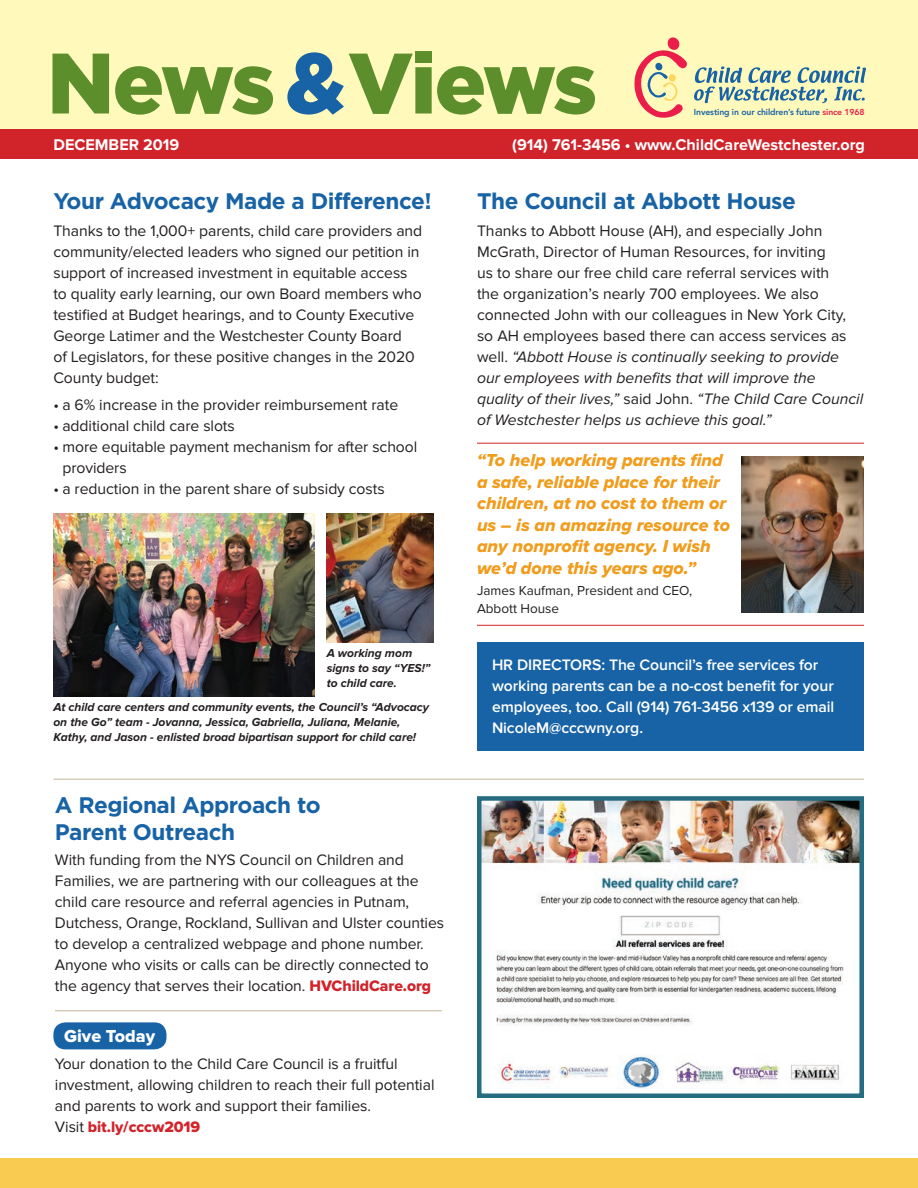
<style>
.page{position:relative;width:918px;height:1188px;background:#fff}
.page>*{position:absolute;margin:0;border:0;box-sizing:border-box;transform-origin:0 0}
.t1{font:900 85.65px "Gotham";letter-spacing:-.035em;color:#5c8f2c}
.t2{font:700 22.5px/27px "Gotham";letter-spacing:-.02em;color:#1863a5}
.t3{font:18px/21.6px "Proxima Nova Extrabld It";color:#f09c1c}
.t4{font:18px "Proxima Nova Extrabld";color:#fff}
.t5{font:700 16.05px "Proxima Nova";color:#fff}
.t6{font:15.75px/21px "Proxima Nova";letter-spacing:-.005em;color:#231f20}
.t7{font:600 15.75px/21px "Proxima Nova";letter-spacing:-.005em;color:#fff}
.t8{font:15.75px "Proxima Nova Extrabld";letter-spacing:-.005em;color:#d1232a}
.t9{font:13.5px/18px "Proxima Nova";color:#231f20}
.t10{font:italic 700 12px/15px "Proxima Nova";color:#231f20}
.t11{font:800 8.55px "Avenir LT Std";letter-spacing:-.01em;color:#1863a5}
.s1{color:#1863a5}
.s2{color:#eb1d4a}
.s3{font-style:italic}
.s4{font-family:"Proxima Nova Extrabld";color:#d1232a}
.s5{font-family:"Proxima Nova";color:#231f20}
</style>
<div class="page">
<div style="left:53px;top:1022px;width:114px;height:27px;background:#1863a5;border-radius:12px"></div>
<div style="left:0;top:129px;width:918px;height:30px;background:#d1232a"></div>
<div style="left:0;top:0;width:918px;height:129px;background:#fff9bc"></div>
<svg style="left:694px;top:66px;width:172px;height:37px"></svg>
<svg style="left:635px;top:37px;width:52px;height:81px"></svg>
<img style="left:327px;top:513px;width:106px;height:129px">
<img style="left:53px;top:513px;width:261px;height:184px">
<img style="left:477px;top:796px;width:387px;height:302px">
<hr style="left:53px;top:779px;width:811px;height:1px;background:#c3b49b">
<hr style="left:55px;top:1010px;width:387px;height:1px;background:#c3b49b">
<div style="left:0;top:1158px;width:918px;height:30px;background:#f9cb51"></div>
<div style="left:477px;top:642px;width:387px;height:109px;background:#1863a5"></div>
<hr style="left:477px;top:443px;width:387px;height:1px;background:#d1232a">
<hr style="left:477px;top:625px;width:387px;height:1px;background:#d1232a">
<img style="left:741px;top:457px;width:123px;height:155px">
<h1 class="t1" style="left:47px;top:34px;width:552px">News<span class="s1">&amp;</span>Views</h1>
<p class="t11" style="left:694px;top:107px;width:172px">Investing in our children’s future <span class="s2">since 1968</span></p>
<p class="t5" style="left:53px;top:135px;width:127px">DECEMBER 2019</p>
<p class="t5" style="left:512px;top:135px;width:354px">(914) 761-3456 • www.ChildCareWestchester.org</p>
<h2 class="t2" style="left:53px;top:187px;width:380px">Your Advocacy Made a Difference!</h2>
<p class="t6" style="left:53px;top:220px;width:370px">Thanks to the 1,000+ parents, child care providers and community/elected leaders who signed our petition in support of increased investment in equitable access to quality early learning, our own Board members who testified at Budget hearings, and to County Executive George Latimer and the Westchester County Board<br>of Legislators, for these positive changes in the 2020<br>County budget:</p>
<p class="t6" style="left:53px;top:394px;width:346px">• a 6% increase in the provider reimbursement rate</p>
<p class="t6" style="left:53px;top:415px;width:183px">• additional child care slots</p>
<p class="t6" style="left:62px;top:436px;width:356px;text-indent:-9px">• more equitable payment mechanism for after school providers</p>
<p class="t6" style="left:53px;top:478px;width:333px">• a reduction in the parent share of subsidy costs</p>
<h2 class="t2" style="left:477px;top:187px;width:320px">The Council at Abbott House</h2>
<p class="t6" style="left:477px;top:220px;width:388px">Thanks to Abbott House (AH), and especially John McGrath, Director of Human Resources, for inviting<br>us to share our free child care referral services with<br>the organization’s nearly 700 employees. We also connected John with our colleagues in New York City, so AH employees based there can access services as well. <span class="s3">“Abbott House is continually seeking to provide our employees with benefits that will improve the quality of their lives,”</span> said John. <span class="s3">“The Child Care Council of Westchester helps us achieve this goal.”</span></p>
<p class="t3" style="left:477px;top:450px;width:255px">“To help working parents find a safe, reliable place for their children, at no cost to them or us – is an amazing resource to any nonprofit agency. I wish we’d done this years ago.”</p>
<p class="t9" style="left:477px;top:582px;width:217px">James Kaufman, President and CEO,<br>Abbott House</p>
<p class="t10" style="left:327px;top:646px;width:105px">A working mom signs to say “YES!” to child care.</p>
<p class="t10" style="left:53px;top:700px;width:377px">At child care centers and community events, the Council’s “Advocacy on the Go” team - Jovanna, Jessica, Gabriella, Juliana, Melanie,<br>Kathy, and Jason - enlisted broad bipartisan support for child care!</p>
<h2 class="t2" style="left:55px;top:791px;width:267px">A Regional Approach to<br>Parent Outreach</h2>
<p class="t6" style="left:55px;top:850px;width:391px">With funding from the NYS Council on Children and Families, we are partnering with our colleagues at the child care resource and referral agencies in Putnam, Dutchess, Orange, Rockland, Sullivan and Ulster counties to develop a centralized webpage and phone number.<br>Anyone who visits or calls can be directly connected to the agency that serves their location. <span class="s4">HVChildCare.org</span></p>
<p class="t4" style="left:64px;top:1026px;width:93px">Give Today</p>
<p class="t6" style="left:55px;top:1054px;width:381px">Your donation to the Child Care Council is a fruitful investment, allowing children to reach their full potential and parents to work and support their families.</p>
<p class="t8" style="left:55px;top:1118px;width:147px"><span class="s5">Visit</span> bit.ly/cccw2019</p>
<p class="t7" style="left:492px;top:654px;width:344px">HR DIRECTORS: The Council’s free services for working parents can be a no-cost benefit for your employees, too. Call (914) 761-3456 x139 or email NicoleM@cccwny.org.</p>
</div>
